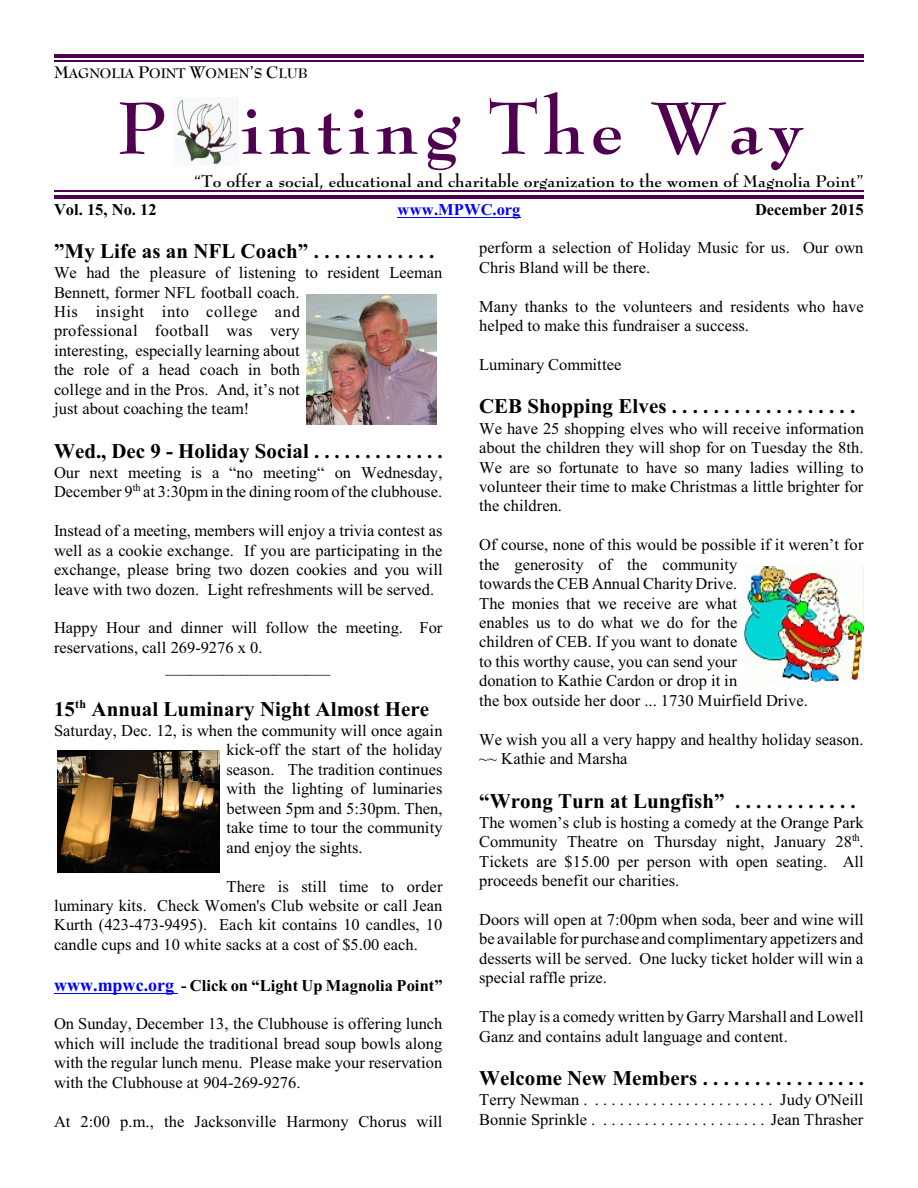
<style>
.page{position:relative;width:918px;height:1188px;background:#fff}
.page>*{position:absolute;margin:0;border:0;box-sizing:border-box;transform-origin:0 0}
.t1{font:700 72px "Bernhard Modern BT";letter-spacing:.08em;color:#4f004f}
.t2{font:700 21px "Times New Roman";color:#000}
.t3{font:16.5px/19.5px "Times New Roman";color:#000}
.t4{font:700 16.5px "Bernhard Modern BT";color:#000}
.t5{font:700 16.5px "Times New Roman";color:#000}
.t6{font:700 16.5px "Times New Roman";letter-spacing:.01em;color:#00f}
.t7{font:700 13.5px "Bernhard Modern BT";letter-spacing:-.01em;color:#000}
.s1{font-size:16.5px}
.s2{font-size:18px;color:#00f}
</style>
<div class="page">
<img style="left:176px;top:99px;width:61px;height:66px">
<img style="left:307px;top:295px;width:130px;height:129px">
<img style="left:58px;top:750px;width:162px;height:123px">
<img style="left:744px;top:567px;width:119px;height:115px">
<hr style="left:397px;top:217px;width:124px;height:1px;background:#00f">
<hr style="left:54px;top:993px;width:124px;height:1px;background:#00f">
<hr style="left:54px;top:54px;width:810px;height:4px;background:#4f004f">
<hr style="left:54px;top:60px;width:810px;height:2px;background:#4f004f">
<hr style="left:54px;top:191px;width:810px;height:1px;background:#4f004f">
<hr style="left:54px;top:195px;width:810px;height:4px;background:#4f004f">
<p class="t7" style="left:54px;top:68px;width:255px"><span class="s1">M</span>AGNOLIA <span class="s1">P</span>OINT <span class="s1">W</span>OMEN<span class="s1">’</span>S <span class="s1">C</span>LUB</p>
<h1 class="t1" style="left:117px;top:99px;width:688px">P inting The Way</h1>
<p class="t4" style="left:194px;top:174px;width:671px">“To offer a social, educational and charitable organization to the women of Magnolia Point”</p>
<p class="t5" style="left:54px;top:204px;width:104px">Vol. 15, No. 12</p>
<p class="t6" style="left:397px;top:204px;width:125px">www.MPWC.org</p>
<p class="t5" style="left:755px;top:204px;width:110px">December 2015</p>
<p class="t2" style="left:54px;top:244px;width:382px">”My Life as an NFL Coach” . . . . . . . . . . . .</p>
<p class="t3" style="left:54px;top:264px;width:390px">We had the pleasure of listening to resident Leeman Bennett, former NFL football coach.<br>His insight into college and<br>professional football was very<br>interesting, especially learning about<br>the role of a head coach in both<br>college and in the Pros. And, it’s not<br>just about coaching the team!</p>
<p class="t2" style="left:54px;top:444px;width:390px">Wed., Dec 9 - Holiday Social . . . . . . . . . . . . .</p>
<p class="t3" style="left:54px;top:464px;width:390px">Our next meeting is a “no meeting“ on Wednesday,<br>December 9<sup>th</sup> at 3:30pmin the dining room of the clubhouse.</p>
<p class="t3" style="left:54px;top:523px;width:390px;text-align:justify">Instead of a meeting, members will enjoy a trivia contest as well as a cookie exchange. If you are participating in the exchange, please bring two dozen cookies and you will leave with two dozen. Light refreshments will be served.</p>
<p class="t3" style="left:54px;top:620px;width:390px">Happy Hour and dinner will follow the meeting. For</p>
<p class="t3" style="left:54px;top:639px;width:210px">reservations, call 269-9276 x 0.</p>
<p class="t3" style="left:166px;top:659px;width:166px">____________________</p>
<p class="t2" style="left:54px;top:702px;width:377px">15<sup>th</sup> Annual Luminary Night Almost Here</p>
<p class="t3" style="left:226px;top:722px;width:218px;text-align:justify;text-indent:-172px">Saturday, Dec. 12, is when the community will once again kick-off the start of the holiday season. The tradition continues with the lighting of luminaries between 5pm and 5:30pm. Then, take time to tour the community and enjoy the sights.</p>
<p class="t3" style="left:54px;top:878px;width:390px;text-align:justify;text-indent:172px">There is still time to order luminary kits. Check Women's Club website or call Jean Kurth (423-473-9495). Each kit contains 10 candles, 10 candle cups and 10 white sacks at a cost of $5.00 each.</p>
<p class="t5" style="left:54px;top:979px;width:390px"><span class="s2">www.mpwc.org</span> - Click on “Light Up Magnolia Point”</p>
<p class="t3" style="left:54px;top:1016px;width:390px;text-align:justify">On Sunday, December 13, the Clubhouse is offering lunch which will include the traditional bread soup bowls along with the regular lunch menu. Please make your reservation with the Clubhouse at 904-269-9276.</p>
<p class="t3" style="left:54px;top:1113px;width:390px">At 2:00 p.m., the Jacksonville Harmony Chorus will</p>
<p class="t3" style="left:479px;top:240px;width:386px">perform a selection of Holiday Music for us. Our own<br>Chris Bland will be there.</p>
<p class="t3" style="left:479px;top:298px;width:386px">Many thanks to the volunteers and residents who have helped to make this fundraiser a success.</p>
<p class="t3" style="left:479px;top:356px;width:144px">Luminary Committee</p>
<p class="t2" style="left:479px;top:399px;width:378px">CEB Shopping Elves . . . . . . . . . . . . . . . . . .</p>
<p class="t3" style="left:479px;top:420px;width:386px;text-align:justify">We have 25 shopping elves who will receive information about the children they will shop for on Tuesday the 8th.<br>We are so fortunate to have so many ladies willing to volunteer their time to make Christmas a little brighter for the children.</p>
<p class="t3" style="left:479px;top:537px;width:386px">Of course, none of this would be possible if it weren’t for the generosity of the community<br>towards the CEB Annual Charity Drive.<br>The monies that we receive are what<br>enables us to do what we do for the<br>children of CEB. If you want to donate<br>to this worthy cause, you can send your<br>donation to Kathie Cardon or drop it in<br>the box outside her door ... 1730 Muirfield Drive.</p>
<p class="t3" style="left:479px;top:731px;width:386px">We wish you all a very happy and healthy holiday season. ~~ Kathie and Marsha</p>
<p class="t2" style="left:479px;top:793px;width:378px">“Wrong Turn at Lungfish” . . . . . . . . . . . .</p>
<p class="t3" style="left:479px;top:814px;width:386px;text-align:justify">The women’s club is hosting a comedy at the Orange Park Community Theatre on Thursday night, January 28<sup>th</sup>.<br>Tickets are $15.00 per person with open seating. All proceeds benefit our charities.</p>
<p class="t3" style="left:479px;top:911px;width:386px;text-align:justify">Doors will open at 7:00pm when soda, beer and wine will be available for purchase and complimentary appetizers and desserts will be served. One lucky ticket holder will win a special raffle prize.</p>
<p class="t3" style="left:479px;top:1009px;width:386px">The play is a comedy written by Garry Marshall and Lowell<br>Ganz and contains adult language and content.</p>
<p class="t2" style="left:479px;top:1071px;width:386px">Welcome New Members . . . . . . . . . . . . . . . .</p>
<p class="t3" style="left:479px;top:1092px;width:386px">Terry Newman . ...................... Judy O'Neill<br>Bonnie Sprinkle . . . . . . . . . . . . . . . . . . . . . Jean Thrasher</p>
</div>
